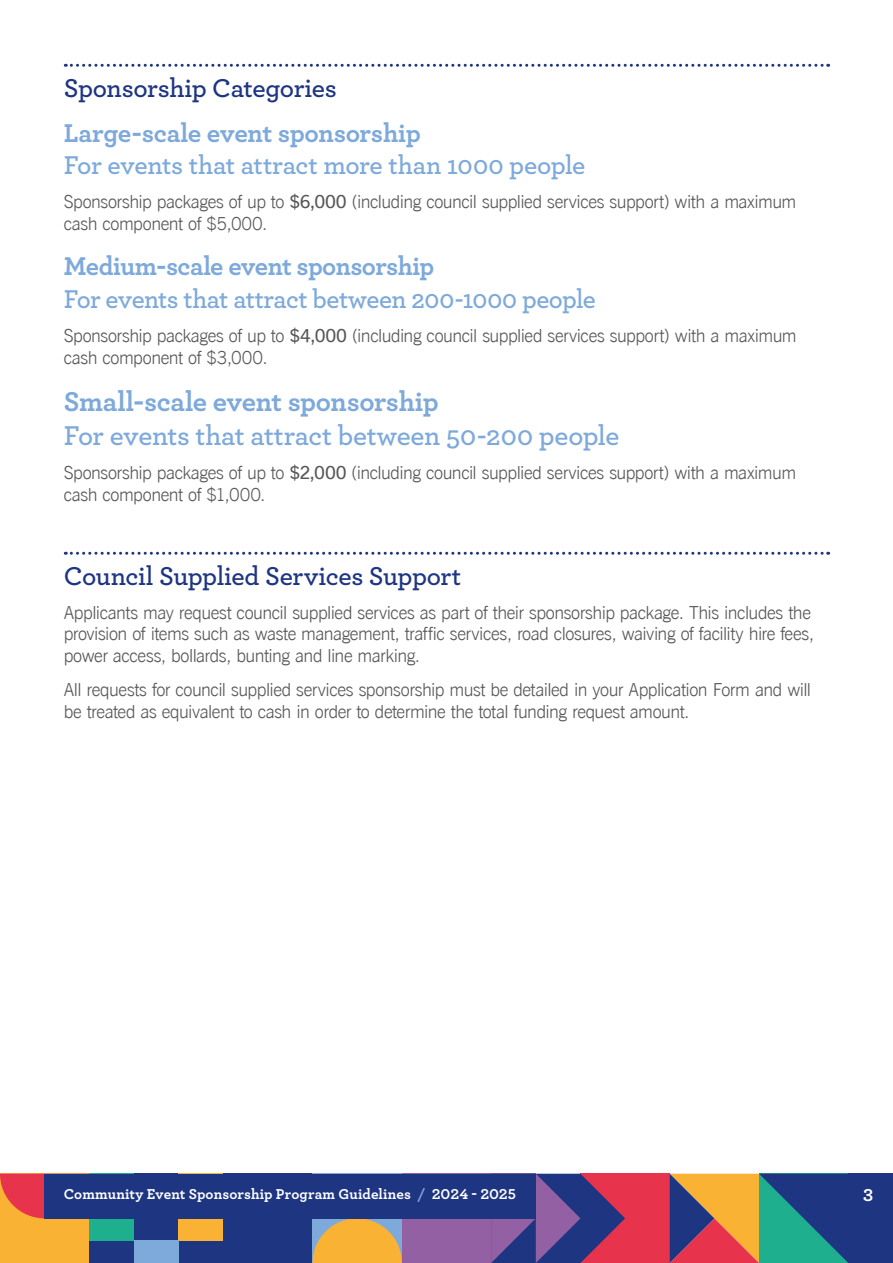
<style>
.page{position:relative;width:893px;height:1263px;background:#fff}
.page>*{position:absolute;margin:0;border:0;box-sizing:border-box;transform-origin:0 0}
.t1{font:600 28.5px "Archer";letter-spacing:-.01em;color:#7da9db}
.t2{font:700 28.5px "Archer";letter-spacing:-.015em;color:#7da9db}
.t3{font:600 27px "Archer";letter-spacing:-.015em;color:#7da9db}
.t4{font:700 27px "Archer";letter-spacing:-.015em;color:#7da9db}
.t5{font:600 27px "Archer";letter-spacing:-.015em;color:#1e3582}
.t6{font:300 18px/21.6px "News Gothic BT";letter-spacing:-.025em;color:#575756}
.t7{font:700 18px "Archer";color:#fff}
.t8{font:700 15px "Archer";letter-spacing:.005em;color:#fff}
.s1{font-weight:600}
.s2{color:#7da9db}
</style>
<div class="page">
<div style="left:0;top:1174px;width:89px;height:89px;background:#f9b234"></div>
<div style="left:89px;top:1174px;width:134px;height:89px;background:#1e3582"></div>
<div style="left:89px;top:1218px;width:45px;height:23px;background:#1daf8e"></div>
<div style="left:179px;top:1218px;width:44px;height:23px;background:#f9b234"></div>
<div style="left:134px;top:1241px;width:45px;height:22px;background:#7da9db"></div>
<div style="left:223px;top:1174px;width:90px;height:89px;background:#1e3582"></div>
<div style="left:402px;top:1174px;width:134px;height:89px;background:#9460a4"></div>
<div style="left:580px;top:1174px;width:90px;height:89px;background:#e7344c"></div>
<svg style="left:491px;top:1174px;width:134px;height:89px"></svg>
<svg style="left:313px;top:1218px;width:89px;height:45px"></svg>
<svg style="left:0;top:1174px;width:45px;height:44px"></svg>
<svg style="left:670px;top:1174px;width:178px;height:89px"></svg>
<div style="left:848px;top:1174px;width:45px;height:89px;background:#1e3582"></div>
<div style="left:45px;top:1174px;width:491px;height:44px;background:#1e3582"></div>
<svg style="left:65px;top:64px;width:764px;height:3px"></svg>
<svg style="left:65px;top:552px;width:764px;height:3px"></svg>
<h2 class="t5" style="left:64px;top:67px;width:275px">Sponsorship Categories</h2>
<h2 class="t4" style="left:64px;top:111px;width:359px">Large-scale event sponsorship</h2>
<h2 class="t3" style="left:64px;top:145px;width:523px">For events that attract more than 1000 people</h2>
<p class="t6" style="left:64px;top:191px;width:734px">Sponsorship packages of up to <span class="s1">$6,000</span> (including council supplied services support) with a maximum cash component of $5,000.</p>
<h2 class="t4" style="left:64px;top:245px;width:372px">Medium-scale event sponsorship</h2>
<h2 class="t3" style="left:64px;top:278px;width:533px">For events that attract between 200-1000 people</h2>
<p class="t6" style="left:64px;top:325px;width:734px">Sponsorship packages of up to <span class="s1">$4,000</span> (including council supplied services support) with a maximum cash component of $3,000.</p>
<h1 class="t2" style="left:64px;top:379px;width:376px">Small-scale event sponsorship</h1>
<h1 class="t1" style="left:64px;top:414px;width:557px">For events that attract between 50-200 people</h1>
<p class="t6" style="left:64px;top:462px;width:734px">Sponsorship packages of up to <span class="s1">$2,000</span> (including council supplied services support) with a maximum cash component of $1,000.</p>
<h2 class="t5" style="left:64px;top:555px;width:399px">Council Supplied Services Support</h2>
<p class="t6" style="left:64px;top:602px;width:752px">Applicants may request council supplied services as part of their sponsorship package. This includes the provision of items such as waste management, traffic services, road closures, waiving of facility hire fees, power access, bollards, bunting and line marking.</p>
<p class="t6" style="left:64px;top:679px;width:749px">All requests for council supplied services sponsorship must be detailed in your Application Form and will be treated as equivalent to cash in order to determine the total funding request amount.</p>
<p class="t8" style="left:64px;top:1182px;width:454px">Community Event Sponsorship Program Guidelines <span class="s2">/</span> 2024 - 2025</p>
<p class="t7" style="left:863px;top:1180px;width:12px">3</p>
</div>
